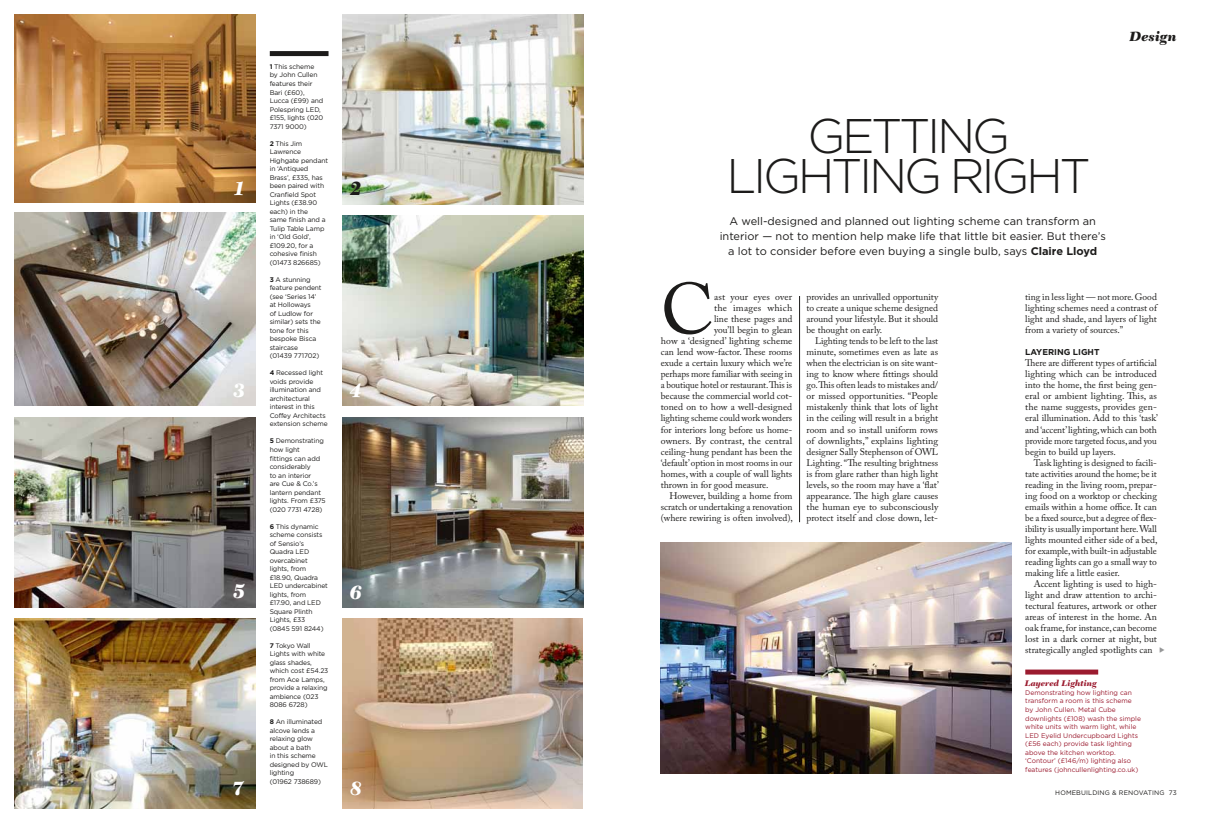
<style>
.page{position:relative;width:1208px;height:823px;background:#fff}
.page>*{position:absolute;margin:0;border:0;box-sizing:border-box;transform-origin:0 0}
.t1{font:71.4px "Adobe Caslon Pro";color:#1c1b1a}
.t2{font:300 48.5px/40px "Gotham";letter-spacing:-.07em;color:#1c1b1a;text-align:center}
.t3{font:italic 900 20px "New Caledonia";color:#fff}
.t4{font:italic 900 20px "New Caledonia";color:#1c1b1a}
.t5{font:italic 900 14px "New Caledonia";color:#1c1b1a}
.t6{font:11px/15px "Gotham";color:#1c1b1a;text-align:center}
.t7{font:9.5px/11px "Adobe Caslon Pro";color:#1c1b1a;text-align:justify}
.t8{font:9.5px "Adobe Caslon Pro";letter-spacing:.02em;color:#1c1b1a}
.t9{font:9.5px "Adobe Caslon Pro";letter-spacing:.025em;color:#1c1b1a}
.t10{font:italic 900 8.5px "New Caledonia";color:#9b1b2f}
.t11{font:700 8.5px "Gotham";color:#1c1b1a}
.t12{font:6.7px/8.5px "Gotham";letter-spacing:-.015em;color:#1c1b1a}
.t13{font:6.7px/8.5px "Gotham";color:#9b1b2f}
.t14{font:6.5px "Gotham";letter-spacing:.02em;color:#1c1b1a}
.s1{font-weight:700}
</style>
<div class="page">
<img style="left:15px;top:14px;width:240px;height:188px">
<img style="left:343px;top:14px;width:241px;height:190px">
<img style="left:15px;top:618px;width:240px;height:190px">
<img style="left:343px;top:618px;width:240px;height:190px">
<img style="left:15px;top:213px;width:240px;height:192px">
<img style="left:343px;top:215px;width:241px;height:190px">
<img style="left:15px;top:417px;width:240px;height:190px">
<img style="left:343px;top:417px;width:240px;height:190px">
<div style="left:270px;top:51px;width:58px;height:5px;background:#1c1b1a"></div>
<img style="left:660px;top:542px;width:351px;height:231px">
<div style="left:1025px;top:669px;width:73px;height:5px;background:#9b1b2f"></div>
<hr style="left:799px;top:296px;width:1px;height:226px;background:#1c1b1a">
<h3 class="t5" style="left:1129px;top:27px;width:48px">Design</h3>
<h3 class="t3" style="left:233px;top:176px;width:14px">1</h3>
<h3 class="t3" style="left:233px;top:377px;width:14px">3</h3>
<h3 class="t3" style="left:233px;top:579px;width:14px">5</h3>
<h3 class="t3" style="left:232px;top:775px;width:14px">7</h3>
<p class="t12" style="left:270px;top:62px;width:55px"><span class="s1">1</span> This scheme by John Cullen features their<br>Bari (£60),<br>Lucca (£99) and<br>Polespring LED</p>
<p class="t12" style="left:270px;top:105px;width:55px;text-indent:50px">, £155, lights (020<br>7371 9000)</p>
<p class="t12" style="left:270px;top:139px;width:60px"><span class="s1">2</span> This Jim<br>Lawrence<br>Highgate pendant in ‘Antiqued<br>Brass’, £335, has been paired with<br>Cranfield Spot<br>Lights (£38.90 each) in the<br>same finish and a<br>Tulip Table Lamp in ‘Old Gold’, £109.20, for a cohesive finish (01473 826685)</p>
<p class="t12" style="left:270px;top:275px;width:53px"><span class="s1">3</span> A stunning feature pendent (see ‘Series 14’ at Holloways<br>of Ludlow for similar) sets the tone for this bespoke B isca staircase (01439 771702)</p>
<p class="t12" style="left:270px;top:368px;width:59px"><span class="s1">4</span> Recessed light voids provide illumination and architectural interest in this<br>Coffey Architects extension scheme</p>
<p class="t12" style="left:270px;top:436px;width:58px"><span class="s1">5</span> Demonstrating how light<br>fittings can add considerably<br>to an interior<br>are Cue &amp; Co.’s lantern pendant lights. From £375 (020 7731 4728)</p>
<p class="t12" style="left:270px;top:521px;width:54px"><span class="s1">6</span> This dynamic scheme consists of Sensio’s<br>Quadra LED overcabinet lights, from £18.90, Quadra<br>LED</p>
<p class="t12" style="left:270px;top:581px;width:60px;text-indent:15px">undercabinet lights, from £17.90, and LED<br>Square Plinth<br>Lights, £33<br>(0845 591 8244)</p>
<p class="t12" style="left:270px;top:640px;width:60px"><span class="s1">7</span> Tokyo Wall<br>Lights with white glass shades, which cost £54.23 from Ace Lamps, provide a relaxing ambience (023<br>8086 6728)</p>
<p class="t12" style="left:270px;top:717px;width:59px"><span class="s1">8</span> An illuminated alcove lends a relaxing glow about a bath<br>in this scheme designed by OWL lighting<br>(01962 738689)</p>
<h3 class="t4" style="left:350px;top:176px;width:14px">2</h3>
<h3 class="t3" style="left:350px;top:377px;width:14px">4</h3>
<h3 class="t3" style="left:350px;top:579px;width:14px">6</h3>
<h3 class="t3" style="left:350px;top:775px;width:14px">8</h3>
<h2 class="t2" style="left:726px;top:115px;width:366px">GETTING<br>LIGHTING RIGHT</h2>
<p class="t6" style="left:719px;top:213px;width:387px">A well-designed and planned out lighting scheme can transform an interior — not to mention help make life that little bit easier. But there’s a lot to consider before even buying a single bulb, says <span class="s1">Claire Lloyd</span></p>
<h1 class="t1" style="left:661px;top:267px;width:55px">C</h1>
<p class="t8" style="left:714px;top:291px;width:80px">ast your eyes over</p>
<p class="t9" style="left:714px;top:302px;width:80px">the images which</p>
<p class="t7" style="left:714px;top:313px;width:80px">line these pages and</p>
<p class="t7" style="left:714px;top:324px;width:80px">you’ll begin to glean</p>
<p class="t7" style="left:661px;top:335px;width:133px">how a ‘designed’ lighting scheme</p>
<p class="t7" style="left:661px;top:346px;width:133px">can lend wow-factor. These rooms</p>
<p class="t7" style="left:661px;top:357px;width:133px">exude a certain luxury which we’re</p>
<p class="t7" style="left:661px;top:368px;width:133px">perhaps more familiar with seeing in</p>
<p class="t7" style="left:661px;top:379px;width:133px">a boutique hotel or restaurant. This is</p>
<p class="t7" style="left:661px;top:390px;width:133px">because the commercial world cot-</p>
<p class="t7" style="left:661px;top:401px;width:133px">toned on to how a well-designed</p>
<p class="t7" style="left:661px;top:412px;width:133px">lighting scheme could work wonders</p>
<p class="t7" style="left:661px;top:423px;width:133px">for interiors long before us home-</p>
<p class="t7" style="left:661px;top:434px;width:133px">owners. By contrast, the central</p>
<p class="t7" style="left:661px;top:445px;width:133px">ceiling-hung pendant has been the</p>
<p class="t7" style="left:661px;top:456px;width:133px">‘default’ option in most rooms in our</p>
<p class="t7" style="left:661px;top:467px;width:133px">homes, with a couple of wall lights</p>
<p class="t7" style="left:661px;top:478px;width:109px">thrown in for good measure.</p>
<p class="t7" style="left:669px;top:489px;width:124px">However, building a home from</p>
<p class="t7" style="left:661px;top:500px;width:133px">scratch or undertaking a renovation</p>
<p class="t7" style="left:661px;top:511px;width:134px">(where rewiring is often involved),</p>
<p class="t7" style="left:806px;top:291px;width:133px">provides an unrivalled opportunity to create a unique scheme designed around your lifestyle. But it should be thought on early.</p>
<p class="t7" style="left:806px;top:335px;width:134px;text-indent:9px">Lighting tends to be left to the last minute, sometimes even as late as when the electrician is on site want&shy;ing to know where fittings should go. This often leads to mistakes and/ or missed opportunities. “People mistakenly think that lots of light in the ceiling will result in a bright room and so install uniform rows of downlights,” explains lighting designer Sally Stephenson of OWL Lighting. “The resulting brightness is from glare rather than high light levels, so the room may have a ‘flat’ appearance. The high glare causes the human eye to subconsciously protect itself and close down, let-</p>
<p class="t7" style="left:1025px;top:291px;width:134px;text-align:left">ting in less light — not more. Good lighting schemes need a contrast of light and shade, and layers of light from a variety of sources.”</p>
<p class="t11" style="left:1025px;top:347px;width:76px">layering light</p>
<p class="t7" style="left:1025px;top:357px;width:134px">There are different types of artificial lighting which can be introduced into the home, the first being gen&shy;eral or ambient lighting. This, as the name suggests, provides gen&shy;eral illumination. Add to this ‘task’ and ‘accent’ lighting, which can both provide more targeted focus, and you begin to build up layers.</p>
<p class="t7" style="left:1025px;top:456px;width:134px;text-indent:9px">Task lighting is designed to facili&shy;tate activities around the home; be it reading in the living room, prepar&shy;ing food on a worktop or checking emails within a home office. It can be a fixed source, but a degree of flex&shy;ibility is usually important here. Wall lights mounted either side of a bed, for example, with built-in adjustable reading lights can go a small way to making life a little easier.</p>
<p class="t7" style="left:1025px;top:577px;width:133px;text-indent:9px">Accent lighting is used to high&shy;light and draw attention to archi&shy;tectural features, artwork or other areas of interest in the home. An oak frame, for instance, can become lost in a dark corner at night, but strategically angled spotlights can</p>
<p class="t10" style="left:1025px;top:678px;width:73px">Layered Lighting</p>
<p class="t13" style="left:1025px;top:687px;width:117px">Demonstrating how lighting can transform a room is this scheme by John Cullen. Metal Cube downlights (£108) wash the simple white units with warm light, while<br>LED</p>
<p class="t13" style="left:1025px;top:730px;width:115px;text-indent:16px">Eyelid U ndercupboard Lights (£56 each) provide task lighting above the kitchen worktop. ‘Contour’ (£146/m) lighting also features (johncullenlighting.co.uk)</p>
<p class="t14" style="left:1055px;top:788px;width:123px">Homebuilding &amp; Renovating 73</p>
</div>
